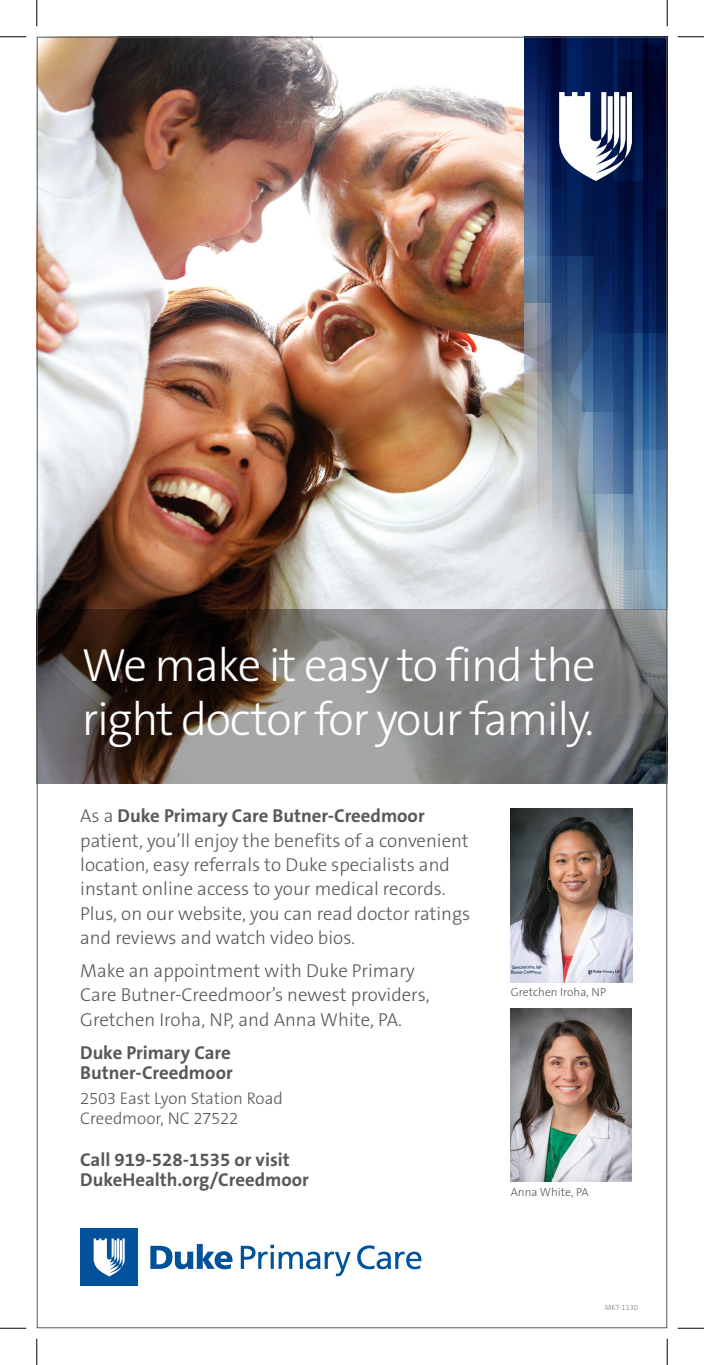
<style>
.page{position:relative;width:704px;height:1365px;background:#fff}
.page>*{position:absolute;margin:0;border:0;box-sizing:border-box;transform-origin:0 0}
.Title_Head___Blue{font:300 46.9px/54.4px "The Sans B W3";letter-spacing:-.03em;color:#fff}
.t1{font:300 18.72px/24.3px "The Sans B W3";color:#57585a}
.t2{font:700 18.72px/20.7px "The Sans B W7";color:#57585a}
.t3{font:300 16.8px "The Sans B W3";letter-spacing:-.01em;color:#57585a}
.t4{font:300 11.72px "The Sans B W3";color:#57585a}
.t5{font:200 7.52px "The Sans B W2";color:#636366}
.s1{font-family:"The Sans B W7";font-weight:700}
</style>
<div class="page">
<img style="left:39px;top:39px;width:485px;height:571px">
<img style="left:510px;top:1008px;width:121px;height:174px">
<img style="left:510px;top:808px;width:122px;height:174px">
<svg style="left:39px;top:610px;width:626px;height:174px;background:#6b6765"></svg>
<img style="left:524px;top:490px;width:141px;height:224px">
<svg style="left:524px;top:372px;width:13px;height:118px;background:#c3c3be"></svg>
<svg style="left:524px;top:255px;width:13px;height:117px;background:#8390a3"></svg>
<svg style="left:617px;top:569px;width:48px;height:41px"></svg>
<div style="left:656px;top:210px;width:11px;height:385px;background:#82afcb"></div>
<svg style="left:593px;top:550px;width:40px;height:36px"></svg>
<div style="left:524px;top:37px;width:69px;height:218px;background:linear-gradient(to bottom,#000b4f,#708eb6)"></div>
<div style="left:624px;top:45px;width:43px;height:524px;background:linear-gradient(to right,#89a0b3,#78a8cc)"></div>
<svg style="left:537px;top:39px;width:128px;height:511px;background:#354e78"></svg>
<svg style="left:559px;top:92px;width:73px;height:89px"></svg>
<svg style="left:150px;top:1244px;width:82px;height:25px"></svg>
<svg style="left:241px;top:1245px;width:109px;height:31px"></svg>
<svg style="left:357px;top:1245px;width:64px;height:24px"></svg>
<div style="left:80px;top:1228px;width:58px;height:58px;background:#01529a"></div>
<svg style="left:94px;top:1239px;width:31px;height:37px"></svg>
<svg style="left:0;top:36px;width:26px;height:1px"></svg>
<svg style="left:677px;top:36px;width:27px;height:1px"></svg>
<svg style="left:0;top:1328px;width:26px;height:1px"></svg>
<svg style="left:677px;top:1328px;width:27px;height:1px"></svg>
<svg style="left:36px;top:0;width:1px;height:26px"></svg>
<svg style="left:36px;top:1339px;width:1px;height:26px"></svg>
<svg style="left:666px;top:0;width:1px;height:26px"></svg>
<svg style="left:666px;top:1339px;width:1px;height:26px"></svg>
<p class="Title_Head___Blue" style="left:82px;top:638px;width:515px">We make it easy to find the right doctor for your family.</p>
<p class="t1" style="left:80px;top:804px;width:391px">As a <span class="s1">Duke Primary Care Butner-Creedmoor </span>patient, you’ll enjoy the benefits of a convenient location, easy referrals to Duke specialists and instant online access to your medical records.<br>Plus, on our website, you can read doctor ratings and reviews and watch video bios.</p>
<p class="t1" style="left:80px;top:959px;width:351px">Make an appointment with Duke Primary<br>Care Butner-Creedmoor’s newest providers,<br>Gretchen Iroha, NP, and Anna White, PA.</p>
<p class="t2" style="left:80px;top:1042px;width:154px">Duke Primary Care<br>Butner-Creedmoor</p>
<p class="t3" style="left:80px;top:1087px;width:204px">2503 East Lyon Station Road</p>
<p class="t3" style="left:80px;top:1108px;width:160px">Creedmoor, NC 27522</p>
<p class="t2" style="left:80px;top:1149px;width:230px">Call 919-528-1535 or visit<br>DukeHealth.org/Creedmoor</p>
<p class="t4" style="left:510px;top:984px;width:97px">Gretchen Iroha, NP</p>
<p class="t4" style="left:510px;top:1184px;width:79px">Anna White, PA</p>
<p class="t5" style="left:604px;top:1303px;width:35px">MKT-1130</p>
</div>
